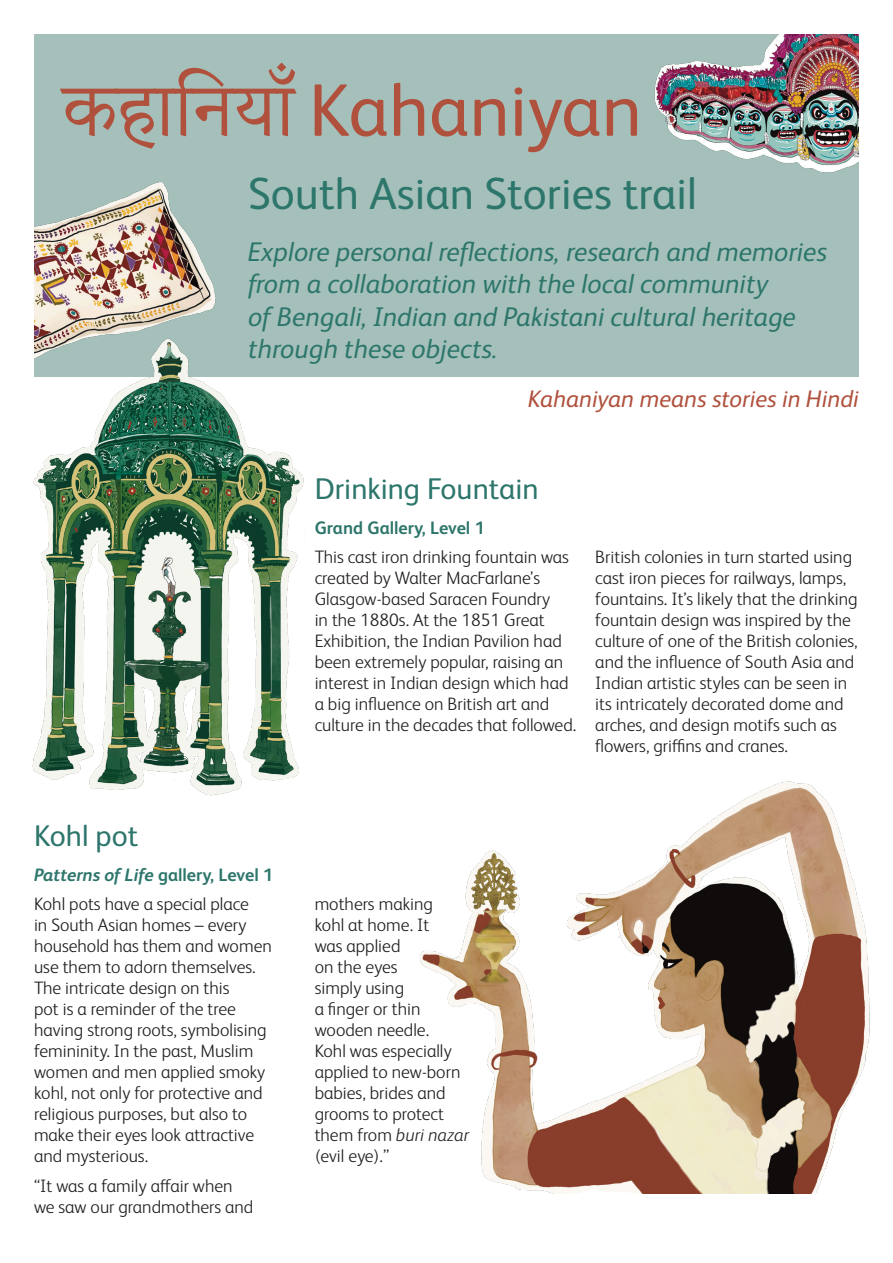
<style>
.page{position:relative;width:893px;height:1263px;background:#fff}
.page>*{position:absolute;margin:0;border:0;box-sizing:border-box;transform-origin:0 0}
.t1{font:94.35px "Adobe Devanagari";color:#b0513d}
.t2{font:74.55px "FS Albert Pro";color:#b0513d}
.t3{font:45px "FS Albert Pro";color:#2d766b}
.Object{font:30px "FS Albert Pro";color:#2d766b}
.t4{font:italic 27px/32.4px "FS Albert Pro";color:#2d766b}
.t5{font:italic 24px "FS Albert Pro";color:#b0513d}
.text{font:300 18px/21px "FS Albert Pro";color:#231f20}
.Location{font:italic 700 18px "FS Albert Pro";color:#2d766b}
.Location-2{font:700 18px "FS Albert Pro";color:#2d766b}
.s1{font-style:normal}
.s2{font-style:italic}
</style>
<div class="page">
<div style="left:34px;top:34px;width:825px;height:342px;background:#a5c0ba"></div>
<img style="left:32px;top:358px;width:286px;height:438px">
<img style="left:34px;top:182px;width:182px;height:176px">
<img style="left:654px;top:34px;width:205px;height:139px">
<img style="left:420px;top:781px;width:450px;height:412px">
<p class="t1" style="left:62px;top:54px;width:260px">कहािनयाँ</p>
<p class="t2" style="left:309px;top:57px;width:334px">Kahaniyan</p>
<p class="t3" style="left:248px;top:162px;width:450px">South Asian Stories trail</p>
<p class="t4" style="left:248px;top:234px;width:581px">Explore personal reflections, research and memories from a collaboration with the local community<br>of Bengali, Indian and Pakistani cultural heritage through these objects.</p>
<p class="t5" style="left:528px;top:382px;width:332px">Kahaniyan means stories in Hindi</p>
<p class="Object" style="left:34px;top:814px;width:106px">Kohl pot</p>
<p class="Location" style="left:34px;top:861px;width:241px">Patterns of Life <span class="s1">gallery, Level 1</span></p>
<p class="text" style="left:34px;top:892px;width:239px">Kohl pots have a special place<br>in South Asian homes – every household has them and women use them to adorn themselves.<br>The intricate design on this<br>pot is a reminder of the tree having strong roots, symbolising femininity. In the past, Muslim women and men applied smoky kohl, not only for protective and religious purposes, but also to make their eyes look attractive and mysterious.</p>
<p class="text" style="left:34px;top:1174px;width:221px">“It was a family affair when we saw our grandmothers and</p>
<p class="Object" style="left:315px;top:467px;width:225px">Drinking Fountain</p>
<p class="Location-2" style="left:315px;top:515px;width:172px">Grand Gallery, Level 1</p>
<p class="text" style="left:315px;top:546px;width:263px">This cast iron drinking fountain was created by Walter MacFarlane’s Glasgow-based Saracen Foundry<br>in the 1880s. At the 1851 Great Exhibition, the Indian Pavilion had been extremely popular, raising an interest in Indian design which had a big influence on British art and culture in the decades that followed.</p>
<p class="text" style="left:595px;top:546px;width:264px">British colonies in turn started using cast iron pieces for railways, lamps, fountains. It’s likely that the drinking fountain design was inspired by the culture of one of the British colonies, and the influence of South Asia and Indian artistic styles can be seen in its intricately decorated dome and arches, and design motifs such as flowers, griffins and cranes.</p>
<p class="text" style="left:315px;top:892px;width:156px">mothers making<br>kohl at home. It<br>was applied<br>on the eyes<br>simply using<br>a finger or thin wooden needle.<br>Kohl was especially applied to new-born babies, brides and grooms to protect them from <span class="s2">buri nazar </span>(evil eye).”</p>
</div>
